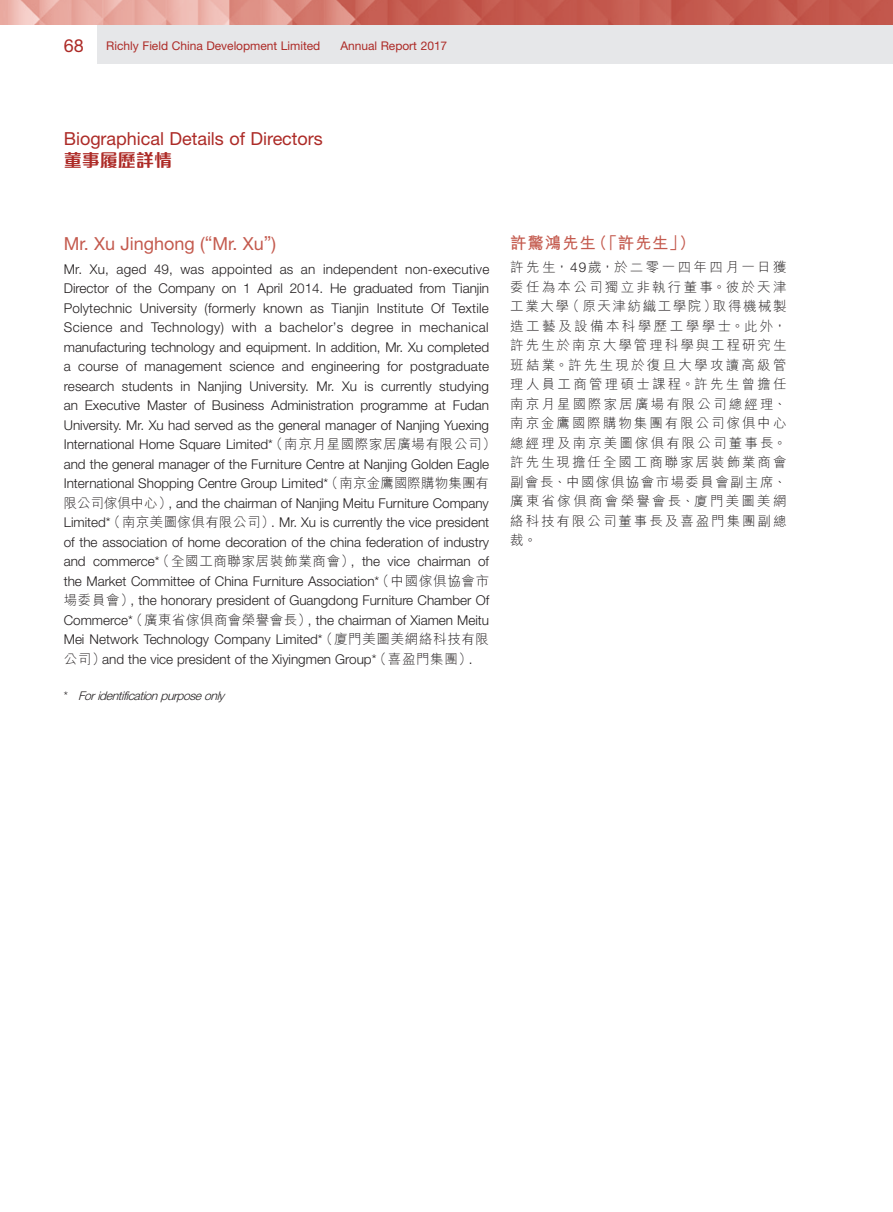
<style>
.page{position:relative;width:893px;height:1212px;background:#fff}
.page>*{position:absolute;margin:0;border:0;box-sizing:border-box;transform-origin:0 0}
.t1{font:18px "Helvetica Neue LT Std";color:#ad2b27}
.Heading_2{font:18px "Helvetica Neue LT Std";color:#c45a4e}
.t2{font:700 18px "M Finance HK";letter-spacing:.005em;color:#ad2b27}
.C_Heading_2{font:700 16.5px "M Hei HK";letter-spacing:.05em;color:#c45a4e}
.Body_Text{font:300 13.5px/19.5px "Helvetica Neue LT Std";color:#231f20}
.C_Body_Text{font:300 13.5px/19.5px "M Hei HK";letter-spacing:.145em;color:#231f20;text-align:justify}
.t3{font:12px "Helvetica Neue LT Std";color:#ad2b27}
.Notes{font:italic 300 12px "Helvetica Neue LT Std";color:#231f20}
.s1{font-size:18px}
.s2{font-family:"M Hei HK"}
.s3{font-style:normal}
.s4{font-family:"Helvetica Neue LT Std"}
</style>
<div class="page">
<div style="left:98px;top:0;width:795px;height:64px;background:#e6e7e9"></div>
<img style="left:0;top:0;width:893px;height:25px">
<p class="t3" style="left:64px;top:38px;width:258px"><span class="s1">68</span> Richly Field China Development Limited</p>
<p class="t3" style="left:340px;top:38px;width:108px">Annual Report 2017</p>
<h1 class="t1" style="left:64px;top:128px;width:261px">Biographical Details of Directors</h1>
<h1 class="t2" style="left:64px;top:151px;width:110px">董事履歷詳情</h1>
<p class="Heading_2" style="left:64px;top:233px;width:214px">Mr. Xu Jinghong (“Mr. Xu”)</p>
<p class="Body_Text" style="left:64px;top:259px;width:434px">Mr. Xu, aged 49, was appointed as an independent non-executive Director of the Company on 1 April 2014. He graduated from Tianjin Polytechnic University (formerly known as Tianjin Institute Of Textile Science and Technology) with a bachelor’s degree in mechanical manufacturing technology and equipment. In addition, Mr. Xu completed a course of management science and engineering for postgraduate research students in Nanjing University. Mr. Xu is currently studying an Executive Master of Business Administration programme at Fudan University. Mr. Xu had served as the general manager of Nanjing Yuexing International Home Square Limited*<span class="s2">（南京月星國際家居廣場有限公司）</span>and the general manager of the Furniture Centre at Nanjing Golden Eagle International Shopping Centre Group Limited*<span class="s2">（南京金鷹國際購物集團有限公司傢俱中心）</span>, and the chairman of Nanjing Meitu Furniture Company Limited*<span class="s2">（南京美圖傢俱有限公司）</span>. Mr. Xu is currently the vice president of the association of home decoration of the china federation of industry and commerce*<span class="s2">（全國工商聯家居裝飾業商會）</span>, the vice chairman of the Market Committee of China Furniture Association*<span class="s2">（中國傢俱協會市場委員會）</span>, the honorary president of Guangdong Furniture Chamber Of Commerce*<span class="s2">（廣東省傢俱商會榮譽會長）</span>, the chairman of Xiamen Meitu Mei Network Technology Company Limited*<span class="s2">（廈門美圖美網絡科技有限公司）</span>and the vice president of the Xiyingmen Group*<span class="s2">（喜盈門集團）</span>.</p>
<p class="Notes" style="left:64px;top:688px;width:166px"><span class="s3">*</span> For identification purpose only</p>
<p class="C_Heading_2" style="left:510px;top:231px;width:187px">許驚鴻先生（「許先生」）</p>
<p class="C_Body_Text" style="left:510px;top:257px;width:278px">許先生，<span class="s4">49</span>歲，於二零一四年四月一日獲委任為本公司獨立非執行董事。彼於天津工業大學（原天津紡織工學院）取得機械製造工藝及設備本科學歷工學學士。此外，許先生於南京大學管理科學與工程研究生班結業。許先生現於復旦大學攻讀高級管理人員工商管理碩士課程。許先生曾擔任南京月星國際家居廣場有限公司總經理、南京金鷹國際購物集團有限公司傢俱中心總經理及南京美圖傢俱有限公司董事長。許先生現擔任全國工商聯家居裝飾業商會副會長、中國傢俱協會市場委員會副主席、廣東省傢俱商會榮譽會長、廈門美圖美網絡科技有限公司董事長及喜盈門集團副總裁。</p>
</div>
